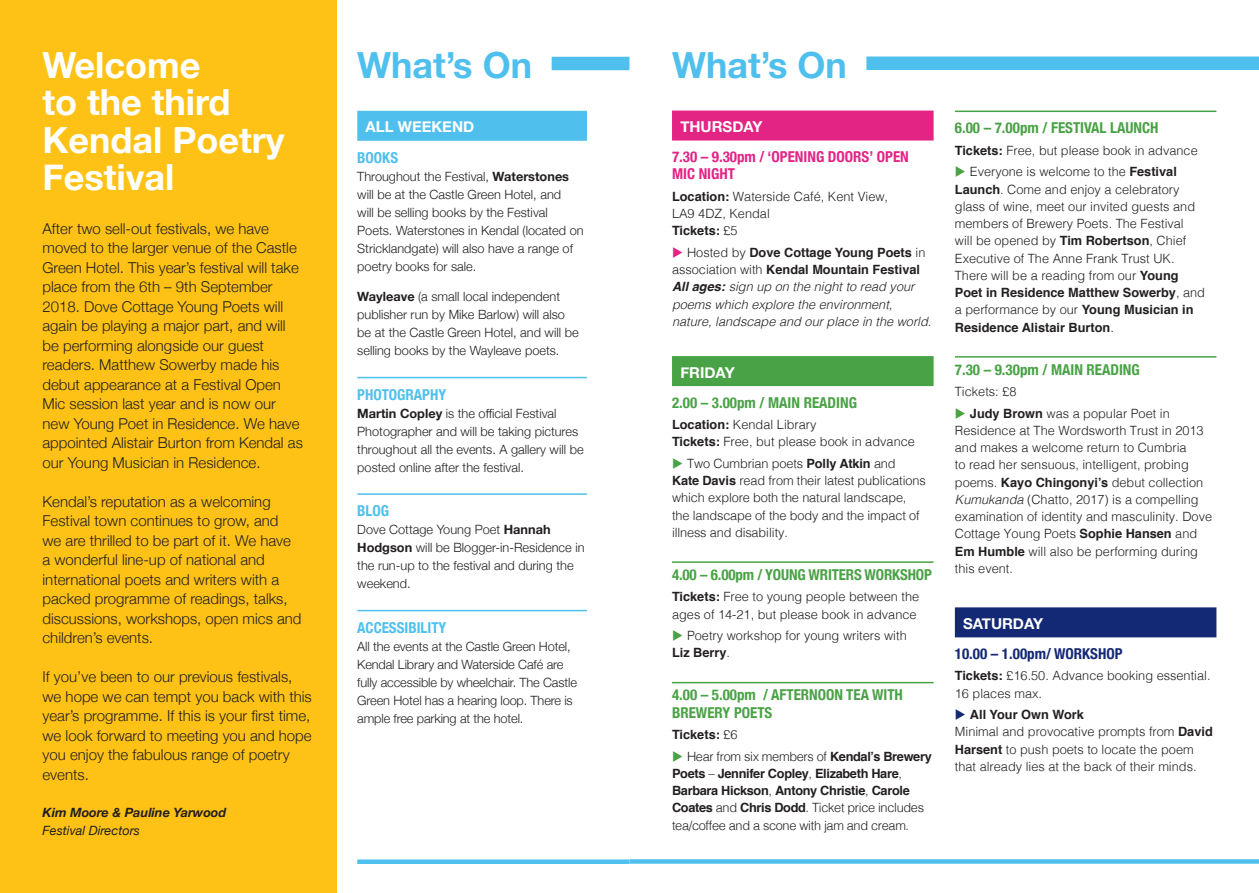
<style>
.page{position:relative;width:1259px;height:893px;background:#fff}
.page>*{position:absolute;margin:0;border:0;box-sizing:border-box;transform-origin:0 0}
.t1{font:700 36px/37.5px "Helvetica Neue";color:#fff}
.t2{font:700 36px "Helvetica Neue";color:#4fc0ee}
.t3{font:300 15px/19.5px "Helvetica Neue";color:#231f20}
.t4{font:700 condensed 15px/17.2px "Helvetica Neue";color:#4aa246}
.t5{font:700 condensed 15px/17.2px "Helvetica Neue";color:#e32485}
.t6{font:700 condensed 15px "Helvetica Neue";color:#4fc0ee}
.t7{font:700 15px "Helvetica Neue";color:#fff}
.t8{font:700 condensed 15px "Helvetica Neue";color:#142975}
.t9{font:300 12.75px/17.2px "Helvetica";color:#231f20}
.t10{font:300 12.75px/18px "Helvetica Neue";color:#231f20}
.t11{font:700 12.75px/17.2px "Helvetica";letter-spacing:-.025em;color:#231f20}
.t12{font:italic 300 12.75px/17.2px "Helvetica";color:#231f20}
.t13{font:italic 700 12.75px "Helvetica Neue";color:#231f20}
.t14{font:italic 12.75px "Helvetica Neue";color:#231f20}
.t15{font:700 12.75px "Helvetica";color:#231f20}
.s1{font-weight:700}
.s2{color:#e32485}
.s3{font-style:normal}
.s4{font-weight:700;font-style:normal}
.s5{color:#4aa246}
.s6{font-weight:300}
.s7{font-style:italic}
.s8{color:#142975}
</style>
<div class="page">
<div style="left:672px;top:111px;width:261px;height:30px;background:#e32485"></div>
<div style="left:672px;top:356px;width:261px;height:30px;background:#4aa246"></div>
<hr style="left:672px;top:561px;width:261px;height:2px;background:#4aa246">
<hr style="left:672px;top:682px;width:261px;height:1px;background:#4aa246">
<hr style="left:955px;top:111px;width:261px;height:1px;background:#4aa246">
<hr style="left:955px;top:356px;width:261px;height:2px;background:#4aa246">
<div style="left:955px;top:607px;width:261px;height:30px;background:#142975"></div>
<div style="left:866px;top:57px;width:393px;height:13px;background:#4fc0ee"></div>
<div style="left:629px;top:859px;width:630px;height:5px;background:#4fc0ee"></div>
<div style="left:0;top:0;width:336px;height:893px;background:#fec216"></div>
<div style="left:357px;top:111px;width:230px;height:30px;background:#4fc0ee"></div>
<hr style="left:357px;top:377px;width:230px;height:1px;background:#4fc0ee">
<hr style="left:357px;top:493px;width:230px;height:2px;background:#4fc0ee">
<hr style="left:357px;top:610px;width:230px;height:1px;background:#4fc0ee">
<div style="left:551px;top:57px;width:78px;height:13px;background:#4fc0ee"></div>
<div style="left:357px;top:859px;width:272px;height:5px;background:#4fc0ee"></div>
<h1 class="t1" style="left:43px;top:47px;width:243px">Welcome<br>to the third<br>Kendal Poetry<br>Festival</h1>
<p class="t3" style="left:43px;top:218px;width:262px">After two sell-out festivals, we have moved to the larger venue of the Castle Green Hotel. This year’s festival will take place from the 6th – 9th September 2018. Dove Cottage Young Poets will again be playing a major part, and will be performing alongside our guest readers. Matthew Sowerby made his debut appearance at a Festival Open Mic session last year and is now our new Young Poet in Residence. We have appointed Alistair Burton from Kendal as our Young Musician in Residence.</p>
<p class="t3" style="left:43px;top:491px;width:260px">Kendal’s reputation as a welcoming Festival town continues to grow, and<br>we are thrilled to be part of it. We have a wonderful line-up of national and international poets and writers with a packed programme of readings, talks, discussions, workshops, open mics and children’s events.</p>
<p class="t3" style="left:43px;top:666px;width:271px">If you’ve been to our previous festivals, we hope we can tempt you back with this year’s programme. If this is your first time, we look forward to meeting you and hope you enjoy the fabulous range of poetry events.</p>
<p class="t13" style="left:43px;top:803px;width:185px">Kim Moore &amp; Pauline Yarwood</p>
<p class="t14" style="left:43px;top:822px;width:99px">Festival Directors</p>
<h1 class="t2" style="left:357px;top:37px;width:176px">What’s On</h1>
<p class="t7" style="left:366px;top:115px;width:110px">ALL WEEKEND</p>
<p class="t6" style="left:357px;top:145px;width:42px">BOOKS</p>
<p class="t10" style="left:357px;top:167px;width:228px">Throughout the Festival, <span class="s1">Waterstones </span>will be at the Castle Green Hotel, and<br>will be selling books by the Festival Poets. Waterstones in Kendal (located on Stricklandgate) will also have a range of poetry books for sale.</p>
<p class="t10" style="left:357px;top:287px;width:223px"><span class="s1">Wayleave</span> (a small local independent publisher run by Mike Barlow) will also be at the Castle Green Hotel, and will be selling books by the Wayleave poets.</p>
<p class="t6" style="left:357px;top:382px;width:90px">PHOTOGRAPHY</p>
<p class="t10" style="left:357px;top:403px;width:228px"><span class="s1">Martin Copley</span> is the official Festival Photographer and will be taking pictures throughout all the events. A gallery will be posted online after the festival.</p>
<p class="t6" style="left:357px;top:498px;width:33px">BLOG</p>
<p class="t10" style="left:357px;top:520px;width:229px">Dove Cottage Young Poet <span class="s1">Hannah<br>Hodgson</span> will be Blogger-in-Residence in the run-up to the festival and during the weekend.</p>
<p class="t6" style="left:357px;top:615px;width:91px">ACCESSIBILITY</p>
<p class="t10" style="left:357px;top:636px;width:221px">All the events at the Castle Green Hotel, Kendal Library and Waterside Café are fully accessible by wheelchair. The Castle Green Hotel has a hearing loop. There is ample free parking at the hotel.</p>
<h1 class="t2" style="left:672px;top:37px;width:176px">What’s On</h1>
<p class="t7" style="left:680px;top:115px;width:84px">THURSDAY</p>
<p class="t5" style="left:672px;top:147px;width:238px">7.30 – 9.30pm / ‘OPENING DOORS’ OPEN<br>MIC NIGHT</p>
<p class="t9" style="left:672px;top:187px;width:218px"><span class="s1">Location:</span> Waterside Café, Kent View,<br>LA9 4DZ, Kendal<br><span class="s1">Tickets:</span> £5</p>
<p class="t12" style="left:672px;top:243px;width:261px"><span class="s2">◆</span> <span class="s3">Hosted by</span> <span class="s4">Dove Cottage Young Poets</span> <span class="s3">in association with</span> <span class="s4">Kendal Mountain Festival </span><span class="s1">All ages:</span> sign up on the night to read your poems which explore the environment, nature, landscape and our place in the world.</p>
<p class="t7" style="left:680px;top:360px;width:56px">FRIDAY</p>
<p class="t4" style="left:672px;top:393px;width:186px">2.00 – 3.00pm / MAIN READING</p>
<p class="t9" style="left:672px;top:415px;width:244px"><span class="s1">Location:</span> Kendal Library<br><span class="s1">Tickets:</span> Free, but please book in advance</p>
<p class="t9" style="left:672px;top:454px;width:255px"><span class="s5">◆</span> Two Cumbrian poets <span class="s1">Polly Atkin</span> and <span class="s1">Kate Davis</span> read from their latest publications which explore both the natural landscape, the landscape of the body and the impact of illness and disability.</p>
<p class="t4" style="left:672px;top:565px;width:261px">4.00 – 6.00pm / YOUNG WRITERS WORKSHOP</p>
<p class="t9" style="left:672px;top:587px;width:249px"><span class="s1">Tickets:</span> Free to young people between the ages of 14-21, but please book in advance</p>
<p class="t9" style="left:672px;top:626px;width:236px"><span class="s5">◆</span> Poetry workshop for young writers with<br><span class="s1">Liz Berry</span>.</p>
<p class="t4" style="left:672px;top:685px;width:232px">4.00 – 5.00pm / AFTERNOON TEA WITH<br>BREWERY POETS</p>
<p class="t15" style="left:672px;top:724px;width:67px">Tickets: <span class="s6">£6</span></p>
<p class="t11" style="left:672px;top:748px;width:261px"><span class="s5">◆</span> <span class="s6">Hear from six members of</span> Kendal’s Brewery Poets <span class="s6">–</span> Jennifer Copley<span class="s6">,</span> Elizabeth Hare<span class="s6">, </span>Barbara Hickson<span class="s6">,</span> Antony Christie<span class="s6">,</span> Carole Coates <span class="s6">and</span> Chris Dodd<span class="s6">. Ticket price includes tea/coffee and a scone with jam and cream.</span></p>
<p class="t4" style="left:955px;top:118px;width:205px">6.00 – 7.00pm / FESTIVAL LAUNCH</p>
<p class="t9" style="left:955px;top:141px;width:244px"><span class="s1">Tickets:</span> Free, but please book in advance</p>
<p class="t9" style="left:955px;top:162px;width:252px"><span class="s5">◆</span> Everyone is welcome to the <span class="s1">Festival Launch</span>. Come and enjoy a celebratory glass of wine, meet our invited guests and members of Brewery Poets. The Festival<br>will be opened by <span class="s1">Tim Robertson</span>, Chief Executive of The Anne Frank Trust UK.<br>There will be a reading from our <span class="s1">Young Poet in Residence Matthew Sowerby</span>, and a performance by our <span class="s1">Young Musician in Residence Alistair Burton</span>.</p>
<p class="t4" style="left:955px;top:360px;width:186px">7.30 – 9.30pm / MAIN READING</p>
<p class="t9" style="left:955px;top:382px;width:63px">Tickets: £8</p>
<p class="t9" style="left:955px;top:404px;width:259px"><span class="s5">◆</span> <span class="s1">Judy Brown</span> was a popular Poet in Residence at The Wordsworth Trust in 2013 and makes a welcome return to Cumbria<br>to read her sensuous, intelligent, probing poems. <span class="s1">Kayo Chingonyi’s</span> debut collection <span class="s7">Kumukanda</span> (Chatto, 2017) is a compelling examination of identity and masculinity. Dove Cottage Young Poets <span class="s1">Sophie Hansen</span> and <span class="s1">Em Humble</span> will also be performing during this event.</p>
<p class="t7" style="left:963px;top:612px;width:82px">SATURDAY</p>
<p class="t8" style="left:955px;top:641px;width:169px">10.00 – 1.00pm/ WORKSHOP</p>
<p class="t9" style="left:955px;top:666px;width:257px"><span class="s1">Tickets:</span> £16.50. Advance booking essential.<br>16 places max.</p>
<p class="t9" style="left:955px;top:705px;width:259px"><span class="s8">◆</span> <span class="s1">All Your Own Work<br></span>Minimal and provocative prompts from <span class="s1">David Harsent</span> to push poets to locate the poem that already lies at the back of their minds.</p>
</div>
